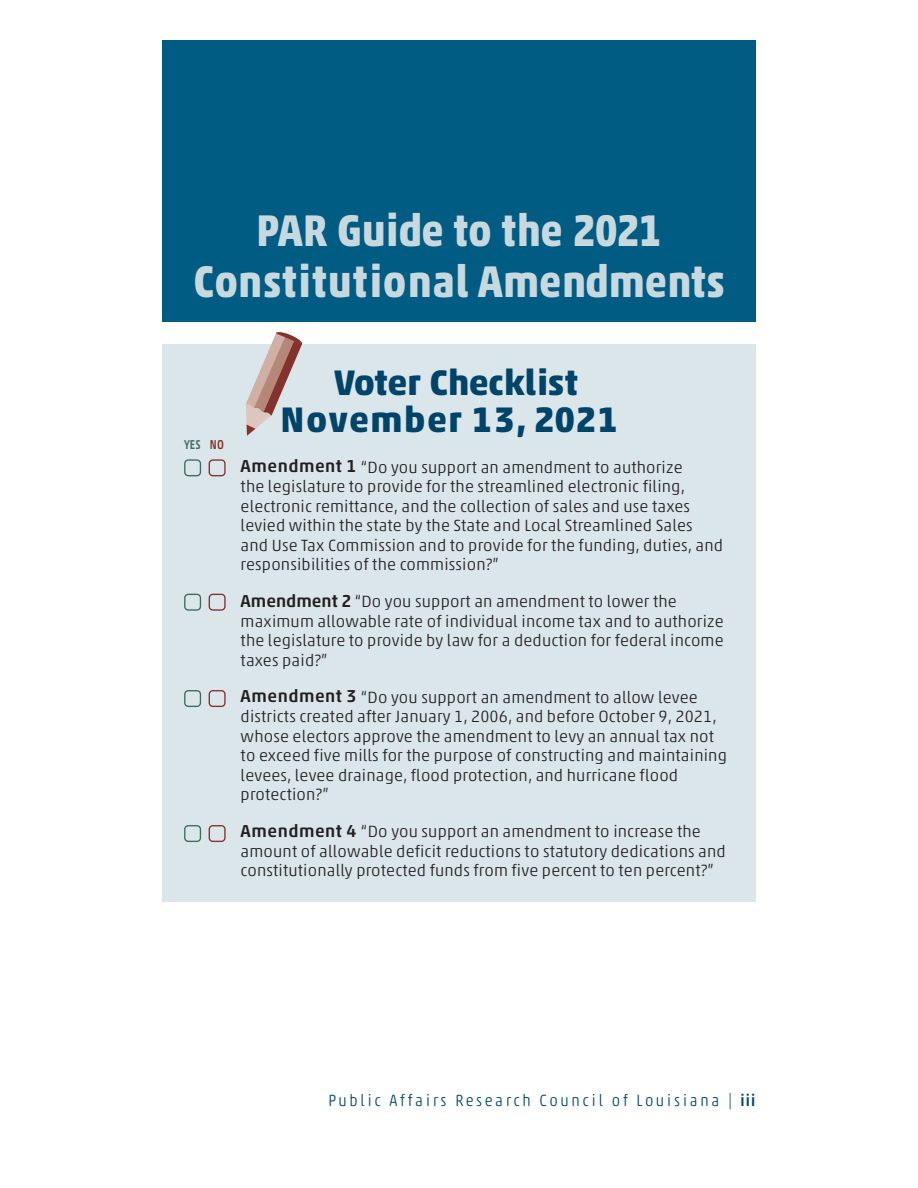
<style>
.page{position:relative;width:918px;height:1188px;background:#fff}
.page>*{position:absolute;margin:0;border:0;box-sizing:border-box;transform-origin:0 0}
.section_header{font:700 45px/51px "Akko Std";letter-spacing:.005em;color:#c7d9de;text-align:center;scale:.89 1}
.text{font:700 36px "Akko Std";letter-spacing:.04em;color:#00446a}
.text-2{font:700 36px "Akko Std";color:#00446a}
.Checklist_text{font:300 16.5px/19.5px "Akko Pro";letter-spacing:.01em;color:#231f20}
.t1{font:300 16.5px "Akko Rounded Pro";letter-spacing:.18em;color:#00446a;scale:.9 1}
.t2{font:500 13.05px "Akko Std";color:#42695b;scale:.81 1}
.s1{color:#84322c}
.s2{font-family:"Akko Std";font-weight:500;font-size:17.55px}
.s3{font-family:"Akko Pro"}
.s4{font-family:"Akko Std";font-weight:500}
</style>
<div class="page">
<div style="left:162px;top:344px;width:594px;height:558px;background:#dae6e9"></div>
<div style="left:162px;top:40px;width:594px;height:282px;background:#005c82"></div>
<svg style="left:246px;top:332px;width:56px;height:104px"></svg>
<div style="left:209px;top:459px;width:17px;height:17px;border:1px solid #84322c;border-radius:4px"></div>
<div style="left:184px;top:459px;width:17px;height:17px;border:1px solid #42695b;border-radius:4px"></div>
<div style="left:209px;top:594px;width:17px;height:17px;border:1px solid #84322c;border-radius:4px"></div>
<div style="left:184px;top:594px;width:17px;height:17px;border:1px solid #42695b;border-radius:4px"></div>
<div style="left:209px;top:690px;width:17px;height:17px;border:1px solid #84322c;border-radius:4px"></div>
<div style="left:184px;top:690px;width:17px;height:17px;border:1px solid #42695b;border-radius:4px"></div>
<div style="left:209px;top:825px;width:17px;height:17px;border:1px solid #84322c;border-radius:4px"></div>
<div style="left:184px;top:825px;width:17px;height:17px;border:1px solid #42695b;border-radius:4px"></div>
<p class="section_header" style="left:194px;top:204px;width:598px">PAR Guide to the 2021<br>Constitutional Amendments</p>
<p class="t2" style="left:184px;top:436px;width:51px">YES <span class="s1">NO</span></p>
<p class="text-2" style="left:334px;top:361px;width:245px">Voter Checklist</p>
<p class="text" style="left:281px;top:397px;width:339px">November 13, 2021</p>
<p class="Checklist_text" style="left:241px;top:457px;width:484px"><span class="s2">Amendment 1</span> “Do you support an amendment to authorize<br>the legislature to provide for the streamlined electronic filing, electronic remittance, and the collection of sales and use taxes levied within the state by the State and Local Streamlined Sales and Use Tax Commission and to provide for the funding, duties, and responsibilities of the commission?”</p>
<p class="Checklist_text" style="left:241px;top:592px;width:485px"><span class="s2">Amendment 2</span> “Do you support an amendment to lower the maximum allowable rate of individual income tax and to authorize the legislature to provide by law for a deduction for federal income taxes paid?”</p>
<p class="Checklist_text" style="left:241px;top:687px;width:488px"><span class="s2">Amendment 3</span> “Do you support an amendment to allow levee districts created after January 1, 2006, and before October 9, 2021, whose electors approve the amendment to levy an annual tax not to exceed five mills for the purpose of constructing and maintaining levees, levee drainage, flood protection, and hurricane flood protection?”</p>
<p class="Checklist_text" style="left:241px;top:822px;width:487px"><span class="s2">Amendment 4</span> “Do you support an amendment to increase the amount of allowable deficit reductions to statutory dedications and constitutionally protected funds from five percent to ten percent?”</p>
<p class="t1" style="left:328px;top:1091px;width:476px">Public Affairs Research Council of Louisiana <span class="s3">|</span> <span class="s4">iii</span></p>
</div>
